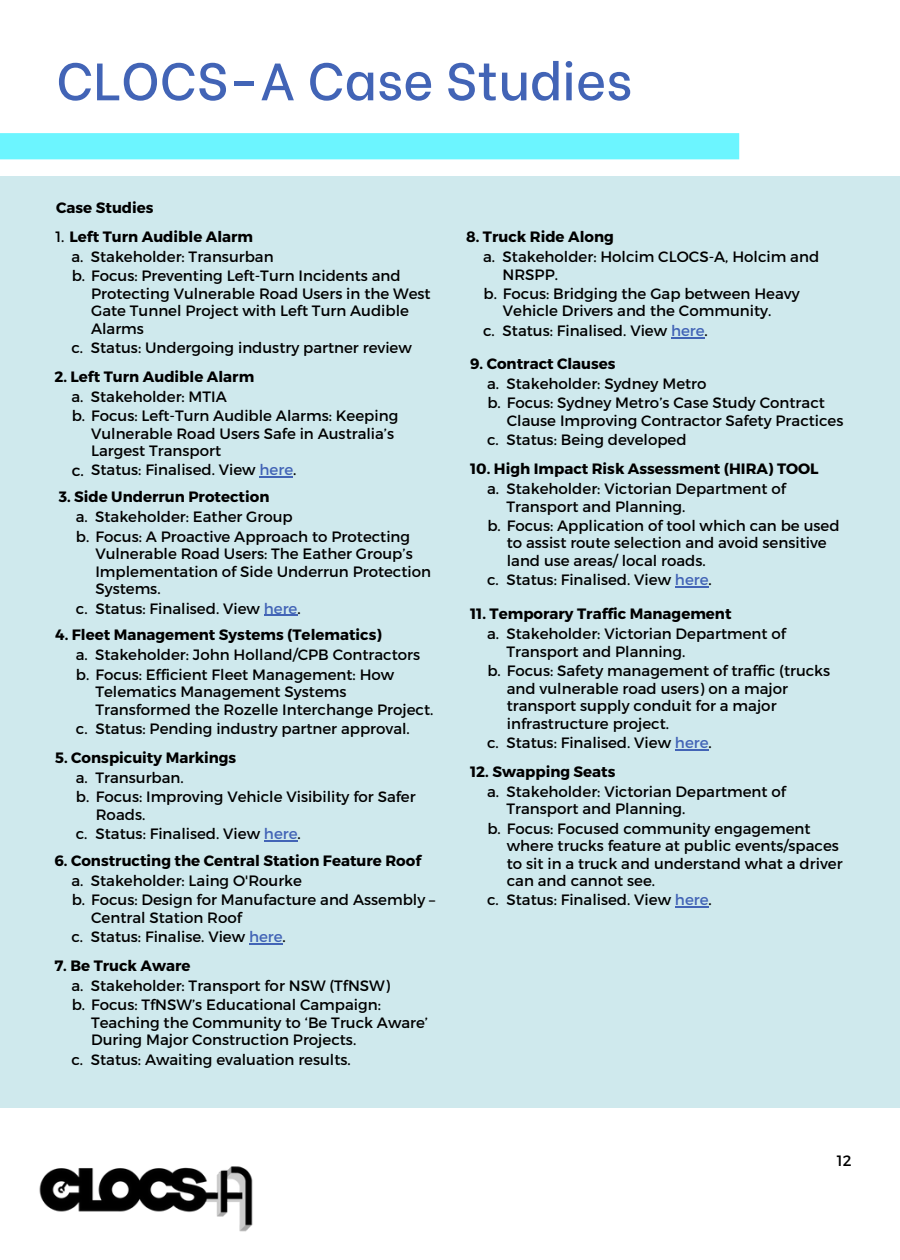
<style>
.page{position:relative;width:900px;height:1260px;background:#fff}
.page>*{position:absolute;margin:0;border:0;box-sizing:border-box;transform-origin:0 0}
.t1{font:500 52.5px "Be Vietnam";color:#4264b6}
.t2{font:15px/17.5px "Montserrat";color:#000}
.t3{font:700 15px "Montserrat";color:#000}
.s1{font-weight:700}
.s2{font-size:15.75px}
.s3{color:#4264b6}
</style>
<div class="page">
<div style="left:0;top:133px;width:739px;height:26px;background:#6cf5ff"></div>
<img style="left:39px;top:1166px;width:214px;height:66px">
<div style="left:0;top:177px;width:900px;height:930px;background:#cfe9ed"></div>
<hr style="left:260px;top:476px;width:33px;height:2px;background:#4264b6">
<hr style="left:264px;top:615px;width:33px;height:1px;background:#4264b6">
<hr style="left:249px;top:944px;width:34px;height:1px;background:#4264b6">
<hr style="left:671px;top:337px;width:34px;height:1px;background:#4264b6">
<hr style="left:675px;top:587px;width:34px;height:1px;background:#4264b6">
<hr style="left:675px;top:749px;width:34px;height:1px;background:#4264b6">
<hr style="left:675px;top:907px;width:34px;height:1px;background:#4264b6">
<hr style="left:264px;top:840px;width:34px;height:2px;background:#4264b6">
<h1 class="t1" style="left:56px;top:38px;width:578px">CLOCS-A Case Studies</h1>
<p class="t3" style="left:56px;top:198px;width:99px">Case Studies</p>
<p class="t2" style="left:71px;top:226px;width:331px;line-height:19.8px;text-indent:-16px">1. <span class="s1">Left Turn Audible Alarm<br></span>a. Stakeholder: Transurban<br>b. Focus: Preventing Left-Turn Incidents and</p>
<p class="t2" style="left:91px;top:284px;width:341px">Protecting Vulnerable Road Users in the West<br>Gate Tunnel Project with Left Turn Audible<br>Alarms</p>
<p class="t2" style="left:71px;top:339px;width:342px">c. Status: Undergoing industry partner review</p>
<p class="t3" style="left:54px;top:367px;width:201px">2. Left Turn Audible Alarm</p>
<p class="t2" style="left:71px;top:386px;width:328px;line-height:19.2px">a. Stakeholder: MTIA<br>b. Focus: Left-Turn Audible Alarms: Keeping</p>
<p class="t2" style="left:91px;top:424px;width:305px">Vulnerable Road Users Safe in Australia’s</p>
<p class="t2" style="left:91px;top:442px;width:132px">Largest Transport</p>
<p class="t2" style="left:72px;top:460px;width:226px"><span class="s2">c.</span> Status: Finalised. View <span class="s3">here</span>.</p>
<p class="t3" style="left:59px;top:487px;width:212px">3. Side Underrun Protection</p>
<p class="t2" style="left:76px;top:506px;width:336px;line-height:19.5px">a. Stakeholder: Eather Group<br>b. Focus: A Proactive Approach to Protecting</p>
<p class="t2" style="left:95px;top:544px;width:337px">Vulnerable Road Users: The Eather Group’s<br>Implementation of Side Underrun Protection<br>Systems.</p>
<p class="t2" style="left:76px;top:599px;width:226px">c. Status: Finalised. View <span class="s3">here</span>.</p>
<p class="t3" style="left:55px;top:625px;width:328px">4. Fleet Management Systems (Telematics)</p>
<p class="t2" style="left:76px;top:645px;width:346px;line-height:19.5px">a. Stakeholder: John Holland/CPB Contractors b. Focus: Efficient Fleet Management: How</p>
<p class="t2" style="left:95px;top:682px;width:340px">Telematics Management Systems<br>Transformed the Rozelle Interchange Project.</p>
<p class="t2" style="left:76px;top:719px;width:335px">c. Status: Pending industry partner approval.</p>
<p class="t3" style="left:55px;top:748px;width:183px">5. Conspicuity Markings</p>
<p class="t2" style="left:76px;top:767px;width:342px;line-height:19.5px">a. Transurban.<br>b. Focus: Improving Vehicle Visibility for Safer</p>
<p class="t2" style="left:76px;top:804px;width:227px;line-height:19.5px;text-indent:20px">Roads.<br>c. Status: Finalised. View <span class="s3">here</span>.</p>
<p class="t3" style="left:54px;top:851px;width:368px">6. Constructing the Central Station Feature Roof</p>
<p class="t2" style="left:71px;top:870px;width:365px;line-height:19.5px">a. Stakeholder: Laing O'Rourke<br>b. Focus: Design for Manufacture and Assembly –</p>
<p class="t2" style="left:71px;top:907px;width:216px;line-height:19.2px;text-indent:20px">Central Station Roof<br>c. Status: Finalise. View <span class="s3">here</span>.</p>
<p class="t3" style="left:54px;top:956px;width:138px">7. Be Truck Aware</p>
<p class="t2" style="left:71px;top:975px;width:320px;line-height:19.2px">a. Stakeholder: Transport for NSW (TfNSW) b. Focus: TfNSW’s Educational Campaign:</p>
<p class="t2" style="left:91px;top:1013px;width:339px">Teaching the Community to ‘Be Truck Aware’<br>During Major Construction Projects.</p>
<p class="t2" style="left:71px;top:1050px;width:281px">c. Status: Awaiting evaluation results.</p>
<p class="t3" style="left:466px;top:227px;width:149px">8. Truck Ride Along</p>
<p class="t2" style="left:503px;top:247px;width:318px">Stakeholder: Holcim CLOCS-A, Holcim and<br>NRSPP.</p>
<p class="t2" style="left:483px;top:247px;width:14px">a.</p>
<p class="t2" style="left:483px;top:284px;width:318px;text-align:center">b. Focus: Bridging the Gap between Heavy<br>Vehicle Drivers and the Community.</p>
<p class="t2" style="left:483px;top:321px;width:226px">c. Status: Finalised. View <span class="s3">here</span>.</p>
<p class="t3" style="left:470px;top:354px;width:147px">9. Contract Clauses</p>
<p class="t2" style="left:487px;top:373px;width:339px;line-height:19.5px">a. Stakeholder: Sydney Metro<br>b. Focus: Sydney Metro’s Case Study Contract</p>
<p class="t2" style="left:487px;top:410px;width:358px;line-height:19.2px;text-indent:20px">Clause Improving Contractor Safety Practices c. Status: Being developed</p>
<p class="t3" style="left:470px;top:459px;width:350px">10. High Impact Risk Assessment (HIRA) TOOL</p>
<p class="t2" style="left:507px;top:479px;width:281px">Stakeholder: Victorian Department of<br>Transport and Planning.</p>
<p class="t2" style="left:487px;top:479px;width:14px">a.</p>
<p class="t2" style="left:507px;top:516px;width:334px;text-indent:-19px">b. Focus: Application of tool which can be used to assist route selection and avoid sensitive land use areas/ local roads.</p>
<p class="t2" style="left:487px;top:570px;width:226px">c. Status: Finalised. View <span class="s3">here</span>.</p>
<p class="t3" style="left:470px;top:604px;width:263px">11. Temporary Traffic Management</p>
<p class="t2" style="left:507px;top:624px;width:281px">Stakeholder: Victorian Department of<br>Transport and Planning.</p>
<p class="t2" style="left:487px;top:624px;width:14px">a.</p>
<p class="t2" style="left:507px;top:661px;width:325px;text-indent:-19px">b. Focus: Safety management of traffic (trucks and vulnerable road users) on a major transport supply conduit for a major infrastructure project.</p>
<p class="t2" style="left:487px;top:733px;width:226px">c. Status: Finalised. View <span class="s3">here</span>.</p>
<p class="t3" style="left:470px;top:762px;width:147px">12. Swapping Seats</p>
<p class="t2" style="left:507px;top:782px;width:281px">Stakeholder: Victorian Department of<br>Transport and Planning.</p>
<p class="t2" style="left:487px;top:782px;width:14px">a.</p>
<p class="t2" style="left:507px;top:819px;width:337px;text-indent:-19px">b. Focus: Focused community engagement where trucks feature at public events/spaces to sit in a truck and understand what a driver can and cannot see.</p>
<p class="t2" style="left:487px;top:891px;width:226px">c. Status: Finalised. View <span class="s3">here</span>.</p>
<p class="t2" style="left:837px;top:1151px;width:16px">12</p>
</div>
